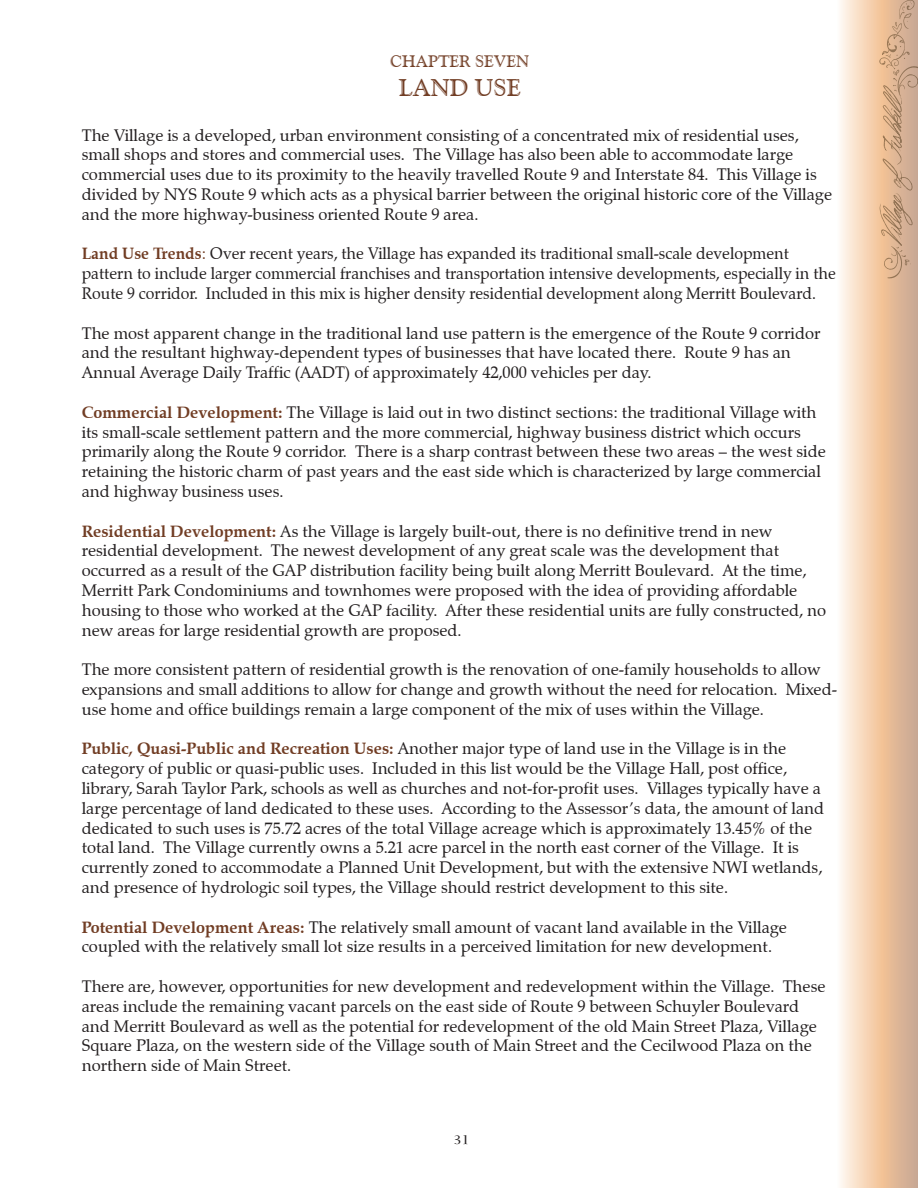
<style>
.page{position:relative;width:918px;height:1188px;background:#fff}
.page>*{position:absolute;margin:0;border:0;box-sizing:border-box;transform-origin:0 0}
.t1{font:24px "Goudy Handtooled BT";color:#713d24}
.t2{font:16.5px/19.8px "Zapf Calligraphic 801 BT";color:#231f20}
.t3{font:16.5px/19.8px "Zapf Calligraphic 801 BT";color:#231f20;scale:.96 1}
.t4{font:16.5px "Goudy Handtooled BT";color:#713d24}
.t5{font:13.5px "Transit Wide Normal";color:#231f20}
.s1{font-weight:700;color:#713d24}
.s2{color:#713d24}
</style>
<div class="page">
<svg style="left:840px;top:0;width:78px;height:1188px;background:#edcdb2"></svg>
<svg style="left:878px;top:0;width:40px;height:279px;background:#d6ae8e"></svg>
<p class="t4" style="left:390px;top:51px;width:140px">CHAPTER SEVEN</p>
<p class="t1" style="left:399px;top:72px;width:124px">LAND USE</p>
<p class="t2" style="left:82px;top:125px;width:752px">The Village is a developed, urban environment consisting of a concentrated mix of residential uses, small shops and stores and commercial uses. The Village has also been able to accommodate large commercial uses due to its proximity to the heavily travelled Route 9 and Interstate 84. This Village is divided by NYS Route 9 which acts as a physical barrier between the original historic core of the Village and the more highway-business oriented Route 9 area.</p>
<p class="t3" style="left:82px;top:244px;width:787px"><span class="s1">Land Use Trends</span><span class="s2">:</span> Over recent years, the Village has expanded its traditional small-scale development pattern to include larger commercial franchises and transportation intensive developments, especially in the<br>Route 9 corridor. Included in this mix is higher density residential development along Merritt Boulevard.</p>
<p class="t2" style="left:82px;top:323px;width:740px">The most apparent change in the traditional land use pattern is the emergence of the Route 9 corridor and the resultant highway-dependent types of businesses that have located there. Route 9 has an<br>Annual Average Daily Traffic (AADT) of approximately 42,000 vehicles per day.</p>
<p class="t2" style="left:82px;top:402px;width:746px"><span class="s1">Commercial Development:</span> The Village is laid out in two distinct sections: the traditional Village with its small-scale settlement pattern and the more commercial, highway business district which occurs primarily along the Route 9 corridor. There is a sharp contrast between these two areas – the west side retaining the historic charm of past years and the east side which is characterized by large commercial and highway business uses.</p>
<p class="t2" style="left:82px;top:521px;width:746px"><span class="s1">Residential Development:</span> As the Village is largely built-out, there is no definitive trend in new residential development. The newest development of any great scale was the development that occurred as a result of the GAP distribution facility being built along Merritt Boulevard. At the time, Merritt Park Condominiums and townhomes were proposed with the idea of providing affordable housing to those who worked at the GAP facility. After these residential units are fully constructed, no new areas for large residential growth are proposed.</p>
<p class="t2" style="left:82px;top:660px;width:757px">The more consistent pattern of residential growth is the renovation of one-family households to allow expansions and small additions to allow for change and growth without the need for relocation. Mixed&shy;use home and office buildings remain a large component of the mix of uses within the Village.</p>
<p class="t2" style="left:82px;top:739px;width:744px"><span class="s1">Public, Quasi-Public and Recreation Uses:</span> Another major type of land use in the Village is in the category of public or quasi-public uses. Included in this list would be the Village Hall, post office, library, Sarah Taylor Park, schools as well as churches and not-for-profit uses. Villages typically have a large percentage of land dedicated to these uses. According to the Assessor’s data, the amount of land dedicated to such uses is 75.72 acres of the total Village acreage which is approximately 13.45% of the total land. The Village currently owns a 5.21 acre parcel in the north east corner of the Village. It is currently zoned to accommodate a Planned Unit Development, but with the extensive NWI wetlands, and presence of hydrologic soil types, the Village should restrict development to this site.</p>
<p class="t2" style="left:82px;top:917px;width:707px"><span class="s1">Potential Development Areas:</span> The relatively small amount of vacant land available in the Village coupled with the relatively small lot size results in a perceived limitation for new development.</p>
<p class="t2" style="left:82px;top:976px;width:745px">There are, however, opportunities for new development and redevelopment within the Village. These areas include the remaining vacant parcels on the east side of Route 9 between Schuyler Boulevard and Merritt Boulevard as well as the potential for redevelopment of the old Main Street Plaza, Village Square Plaza, on the western side of the Village south of Main Street and the Cecilwood Plaza on the northern side of Main Street.</p>
<p class="t5" style="left:453px;top:1128px;width:18px">31</p>
</div>
